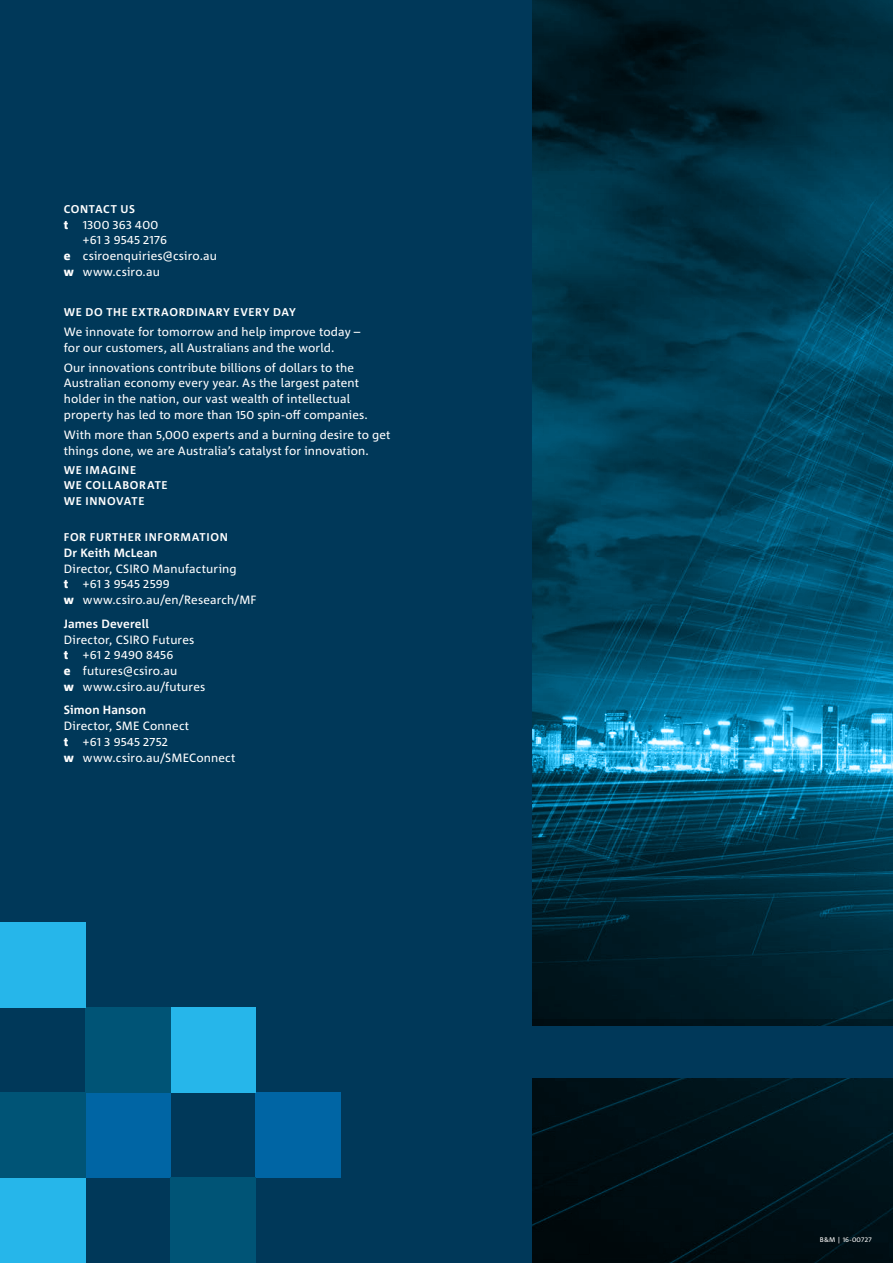
<style>
.page{position:relative;width:893px;height:1263px;background:#fff}
.page>*{position:absolute;margin:0;border:0;box-sizing:border-box;transform-origin:0 0}
.Back_Cov__Copy{font:12px/15.8px "Corpid C1";letter-spacing:.01em;color:#fff}
.Back_Cov__Subhead{font:700 12px "Corpid C1";letter-spacing:.015em;color:#fff}
.Back_Cov__Heading{font:700 11.25px/15.3px "Corpid C1";letter-spacing:.055em;color:#fff}
.t1{font:6.75px "Corpid C1";letter-spacing:.03em;color:#fff}
.s1{font-weight:800}
</style>
<div class="page">
<img style="left:531px;top:0;width:362px;height:1263px">
<div style="left:527px;top:1019px;width:366px;height:59px;background:linear-gradient(to right,#000c11,#001b26)"></div>
<div style="left:527px;top:1027px;width:366px;height:51px;background:#003859"></div>
<div style="left:0;top:0;width:531px;height:1263px;background:#003859"></div>
<div style="left:85px;top:1093px;width:85px;height:85px;background:#0065a4"></div>
<div style="left:0;top:1178px;width:85px;height:85px;background:#26b6ea"></div>
<div style="left:255px;top:1093px;width:85px;height:85px;background:#0065a4"></div>
<div style="left:170px;top:1008px;width:85px;height:85px;background:#26b6ea"></div>
<div style="left:170px;top:1178px;width:85px;height:85px;background:#005476"></div>
<div style="left:0;top:1093px;width:85px;height:85px;background:#005476"></div>
<div style="left:85px;top:1008px;width:85px;height:85px;background:#005476"></div>
<div style="left:0;top:923px;width:85px;height:85px;background:#26b6ea"></div>
<p class="Back_Cov__Heading" style="left:64px;top:201px;width:73px">CONTACT US</p>
<p class="Back_Cov__Copy" style="left:64px;top:216px;width:96px"><span class="s1">t</span> 1300 363 400</p>
<p class="Back_Cov__Copy" style="left:83px;top:232px;width:86px">+61 3 9545 2176</p>
<p class="Back_Cov__Copy" style="left:64px;top:248px;width:155px"><span class="s1">e</span> csiroenquiries@csiro.au</p>
<p class="Back_Cov__Copy" style="left:64px;top:263px;width:98px"><span class="s1">w</span> www.csiro.au</p>
<p class="Back_Cov__Heading" style="left:64px;top:304px;width:233px">WE DO THE EXTRAORDINARY EVERY DAY</p>
<p class="Back_Cov__Copy" style="left:64px;top:323px;width:298px">We innovate for tomorrow and help improve today – for our customers, all Australians and the world.</p>
<p class="Back_Cov__Copy" style="left:64px;top:359px;width:306px">Our innovations contribute billions of dollars to the Australian economy every year. As the largest patent holder in the nation, our vast wealth of intellectual property has led to more than 150 spin‑off companies.</p>
<p class="Back_Cov__Copy" style="left:64px;top:426px;width:328px">With more than 5,000 experts and a burning desire to get things done, we are Australia’s catalyst for innovation.</p>
<p class="Back_Cov__Heading" style="left:64px;top:462px;width:105px">WE IMAGINE<br>WE COLLABORATE<br>WE INNOVATE</p>
<p class="Back_Cov__Heading" style="left:64px;top:529px;width:166px">FOR FURTHER INFORMATION</p>
<p class="Back_Cov__Subhead" style="left:64px;top:545px;width:95px">Dr Keith McLean</p>
<p class="Back_Cov__Copy" style="left:64px;top:560px;width:194px">Director, CSIRO Manufacturing<br><span class="s1">t</span> +61 3 9545 2599<br><span class="s1">w</span> www.csiro.au/en/Research/MF</p>
<p class="Back_Cov__Subhead" style="left:64px;top:616px;width:87px">James Deverell</p>
<p class="Back_Cov__Copy" style="left:64px;top:631px;width:143px">Director, CSIRO Futures<br><span class="s1">t</span> +61 2 9490 8456<br><span class="s1">e</span> futures@csiro.au<br><span class="s1">w</span> www.csiro.au/futures</p>
<p class="Back_Cov__Subhead" style="left:64px;top:703px;width:84px">Simon Hanson</p>
<p class="Back_Cov__Copy" style="left:64px;top:718px;width:173px">Director, SME Connect<br><span class="s1">t</span> +61 3 9545 2752<br><span class="s1">w</span> www.csiro.au/SMEConnect</p>
<p class="t1" style="left:820px;top:1235px;width:53px">B&amp;M | 16-00727</p>
</div>
